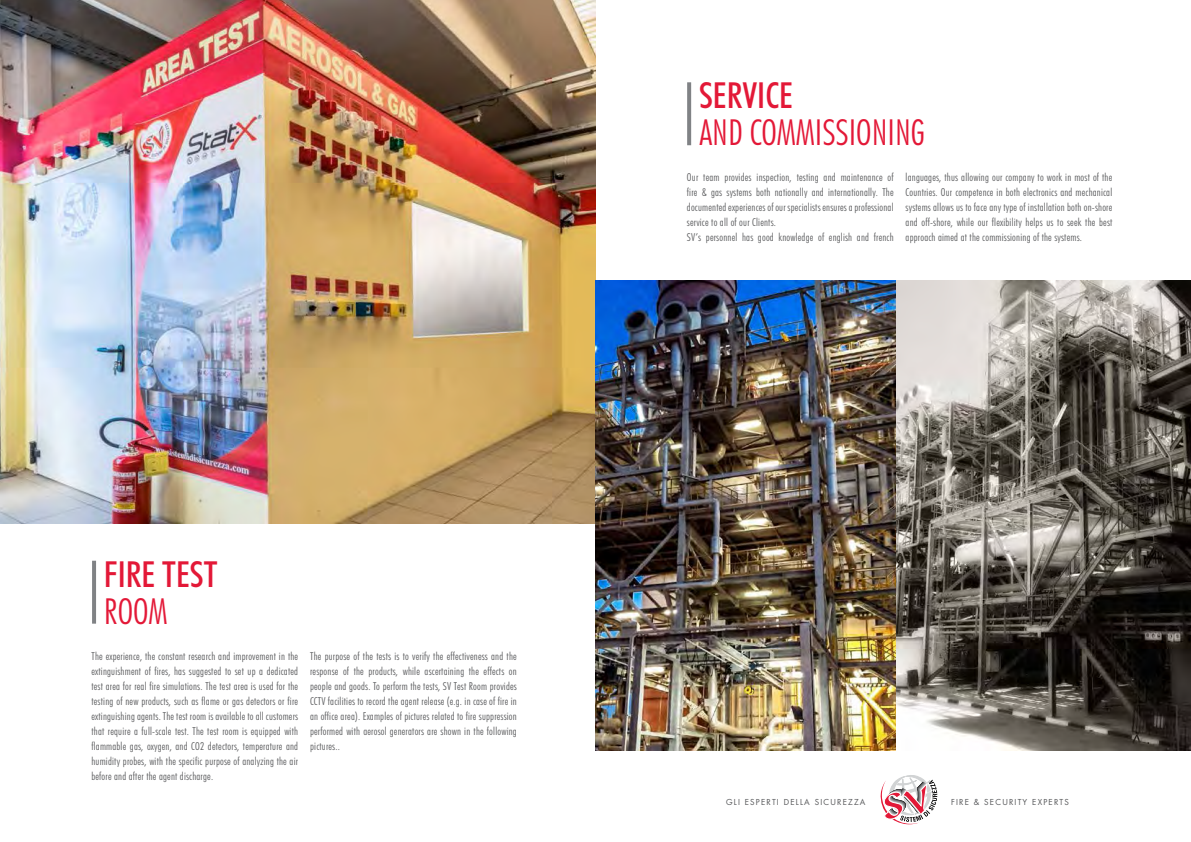
<style>
.page{position:relative;width:1191px;height:842px;background:#fff}
.page>*{position:absolute;margin:0;border:0;box-sizing:border-box;transform-origin:0 0}
.t1{font:300 condensed 36px "Futura BT";color:#e31837}
.t2{font:500 condensed 36px "Futura BT";color:#e31837}
.t3{font:300 condensed 11px/15px "Futura BT";letter-spacing:.02em;color:#58595b;text-align:justify}
.t4{font:8px "Futura";letter-spacing:.15em;color:#58595b}
</style>
<div class="page">
<img style="left:0;top:0;width:595px;height:523px">
<svg style="left:880px;top:775px;width:57px;height:50px"></svg>
<img style="left:595px;top:281px;width:596px;height:470px">
<svg style="left:687px;top:82px;width:4px;height:63px"></svg>
<hr style="left:92px;top:561px;width:4px;height:63px;background:#808285">
<h1 class="t2" style="left:104px;top:552px;width:115px">FIRE TEST</h1>
<h1 class="t1" style="left:104px;top:589px;width:65px">ROOM</h1>
<p class="t3" style="left:91px;top:649px;width:208px">The experience, the constant research and improvement in the extinguishment of fires, has suggested to set up a dedicated test area for real fire simulations. The test area is used for the testing of new products, such as flame or gas detectors or fire extinguishing agents. The test room is available to all customers that require a full-scale test. The test room is equipped with flammable gas, oxygen, and CO2 detectors, temperature and humidity probes, with the specific purpose of analyzing the air before and after the agent discharge.</p>
<p class="t3" style="left:310px;top:649px;width:208px">The purpose of the tests is to verify the effectiveness and the response of the products, while ascertaining the effects on people and goods. To perform the tests, SV Test Room provides CCTV facilities to record the agent release (e.g. in case of fire in an office area). Examples of pictures related to fire suppression performed with aerosol generators are shown in the following pictures..</p>
<h1 class="t2" style="left:699px;top:74px;width:95px">SERVICE</h1>
<h1 class="t1" style="left:699px;top:111px;width:227px">AND COMMISSIONING</h1>
<p class="t3" style="left:687px;top:170px;width:208px;text-align:left">Our team provides inspection, testing and maintenance of fire &amp; gas systems both nationally and internationally. The documented experiences of our specialists ensures a professional service to all of our Clients.<br>SV’s personnel has good knowledge of english and french</p>
<p class="t3" style="left:905px;top:170px;width:208px">languages, thus allowing our company to work in most of the Countries. Our competence in both electronics and mechanical systems allows us to face any type of installation both on-shore and off-shore, while our flexibility helps us to seek the best approach aimed at the commissioning of the systems.</p>
<p class="t4" style="left:726px;top:797px;width:141px">GLI ESPERTI DELLA SICUREZZA</p>
<p class="t4" style="left:951px;top:797px;width:119px">FIRE &amp; SECURITY EXPERTS</p>
</div>
